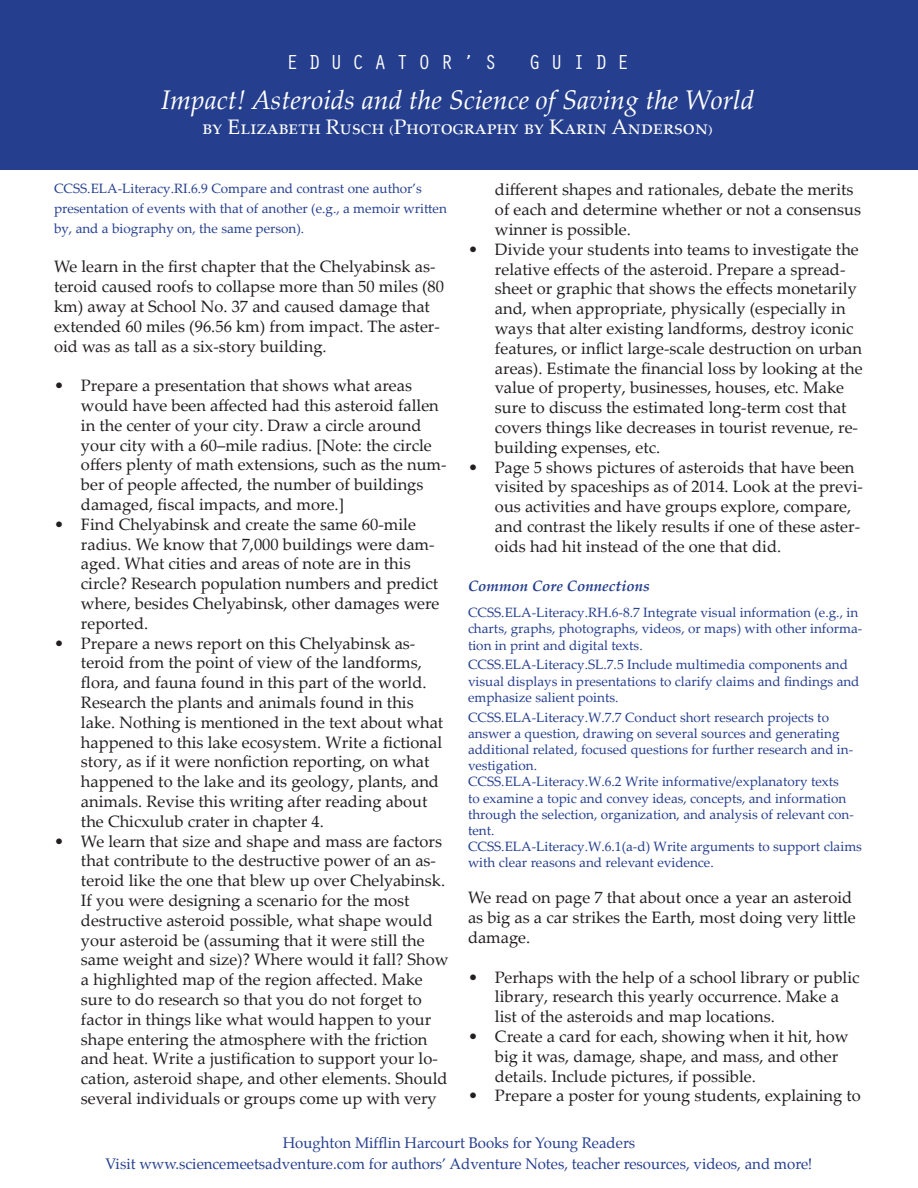
<style>
.page{position:relative;width:918px;height:1188px;background:#fff}
.page>*{position:absolute;margin:0;border:0;box-sizing:border-box;transform-origin:0 0}
.t1{font:italic 27px "Palatino Linotype";color:#fff}
.t2{font:21px "Palatino Linotype";color:#fff}
.t3{font:21px "Orator Std";letter-spacing:.45em;color:#fff}
.t4{font:16.5px/19.8px "Palatino Linotype";color:#231f20}
.t5{font:15px/21px "Palatino";color:#253f8e;text-align:center}
.t6{font:italic 700 15px "Palatino Linotype";color:#253f8e}
.t7{font:13.5px/16.2px "Palatino Linotype";color:#253f8e}
</style>
<div class="page">
<div style="left:0;top:0;width:918px;height:169px;background:#253f8e"></div>
<p class="t3" style="left:286px;top:47px;width:213px">EDUCATOR’S</p>
<p class="t3" style="left:529px;top:47px;width:102px">GUIDE</p>
<h1 class="t1" style="left:161px;top:81px;width:594px">Impact! Asteroids and the Science of Saving the World</h1>
<p class="t2" style="left:203px;top:112px;width:512px">by Elizabeth Rusch (Photography by Karin Anderson)</p>
<p class="t7" style="left:54px;top:178px;width:394px;line-height:19.8px">CCSS.ELA-Literacy.RI.6.9 Compare and contrast one author’s presentation of events with that of another (e.g., a memoir written by, and a biography on, the same person).</p>
<p class="t4" style="left:54px;top:256px;width:392px">We learn in the first chapter that the Chelyabinsk as&shy;teroid caused roofs to collapse more than 50 miles (80 km) away at School No. 37 and caused damage that extended 60 miles (96.56 km) from impact. The aster&shy;oid was as tall as a six-story building.</p>
<p class="t4" style="left:81px;top:375px;width:367px;text-indent:-27px">• Prepare a presentation that shows what areas would have been affected had this asteroid fallen in the center of your city. Draw a circle around your city with a 60–mile radius. [Note: the circle offers plenty of math extensions, such as the num&shy;ber of people affected, the number of buildings damaged, fiscal impacts, and more.]</p>
<p class="t4" style="left:81px;top:514px;width:360px;text-indent:-27px">• Find Chelyabinsk and create the same 60-mile radius. We know that 7,000 buildings were dam&shy;aged. What cities and areas of note are in this circle? Research population numbers and predict where, besides Chelyabinsk, other damages were reported.</p>
<p class="t4" style="left:81px;top:632px;width:364px;text-indent:-27px">• Prepare a news report on this Chelyabinsk as&shy;teroid from the point of view of the landforms, flora, and fauna found in this part of the world.<br>Research the plants and animals found in this lake. Nothing is mentioned in the text about what happened to this lake ecosystem. Write a fictional story, as if it were nonfiction reporting, on what happened to the lake and its geology, plants, and animals. Revise this writing after reading about the Chicxulub crater in chapter 4.</p>
<p class="t4" style="left:81px;top:830px;width:369px;text-indent:-27px">• We learn that size and shape and mass are factors that contribute to the destructive power of an as&shy;teroid like the one that blew up over Chelyabinsk.<br>If you were designing a scenario for the most destructive asteroid possible, what shape would your asteroid be (assuming that it were still the same weight and size)? Where would it fall? Show a highlighted map of the region affected. Make sure to do research so that you do not forget to factor in things like what would happen to your shape entering the atmosphere with the friction and heat. Write a justification to support your lo&shy;cation, asteroid shape, and other elements. Should several individuals or groups come up with very</p>
<p class="t4" style="left:495px;top:179px;width:368px">different shapes and rationales, debate the merits of each and determine whether or not a consensus winner is possible.</p>
<p class="t4" style="left:495px;top:239px;width:369px;text-indent:-27px">• Divide your students into teams to investigate the relative effects of the asteroid. Prepare a spread&shy;sheet or graphic that shows the effects monetarily and, when appropriate, physically (especially in ways that alter existing landforms, destroy iconic features, or inflict large-scale destruction on urban areas). Estimate the financial loss by looking at the value of property, businesses, houses, etc. Make sure to discuss the estimated long-term cost that covers things like decreases in tourist revenue, re&shy;building expenses, etc.</p>
<p class="t4" style="left:495px;top:456px;width:370px;text-indent:-27px">• Page 5 shows pictures of asteroids that have been visited by spaceships as of 2014. Look at the previ&shy;ous activities and have groups explore, compare, and contrast the likely results if one of these aster&shy;oids had hit instead of the one that did.</p>
<p class="t6" style="left:468px;top:576px;width:183px">Common Core Connections</p>
<p class="t7" style="left:468px;top:604px;width:396px">CCSS.ELA-Literacy.RH.6-8.7 Integrate visual information (e.g., in charts, graphs, photographs, videos, or maps) with other informa&shy;tion in print and digital texts.</p>
<p class="t7" style="left:468px;top:656px;width:393px">CCSS.ELA-Literacy.SL.7.5 Include multimedia components and visual displays in presentations to clarify claims and findings and emphasize salient points.</p>
<p class="t7" style="left:468px;top:708px;width:395px">CCSS.ELA-Literacy.W.7.7 Conduct short research projects to answer a question, drawing on several sources and generating additional related, focused questions for further research and in&shy;vestigation.<br>CCSS.ELA-Literacy.W.6.2 Write informative/explanatory texts<br>to examine a topic and convey ideas, concepts, and information through the selection, organization, and analysis of relevant con&shy;tent.<br>CCSS.ELA-Literacy.W.6.1(a-d) Write arguments to support claims with clear reasons and relevant evidence.</p>
<p class="t4" style="left:468px;top:887px;width:389px">We read on page 7 that about once a year an asteroid as big as a car strikes the Earth, most doing very little damage.</p>
<p class="t4" style="left:495px;top:966px;width:366px;text-indent:-27px">• Perhaps with the help of a school library or public library, research this yearly occurrence. Make a list of the asteroids and map locations.</p>
<p class="t4" style="left:495px;top:1026px;width:355px;text-indent:-27px">• Create a card for each, showing when it hit, how big it was, damage, shape, and mass, and other details. Include pictures, if possible.</p>
<p class="t4" style="left:468px;top:1085px;width:394px">• Prepare a poster for young students, explaining to</p>
<p class="t5" style="left:106px;top:1133px;width:708px">Houghton Mifflin Harcourt Books for Young Readers<br>Visit www.sciencemeetsadventure.com for authors’ Adventure Notes, teacher resources, videos, and more!</p>
</div>
